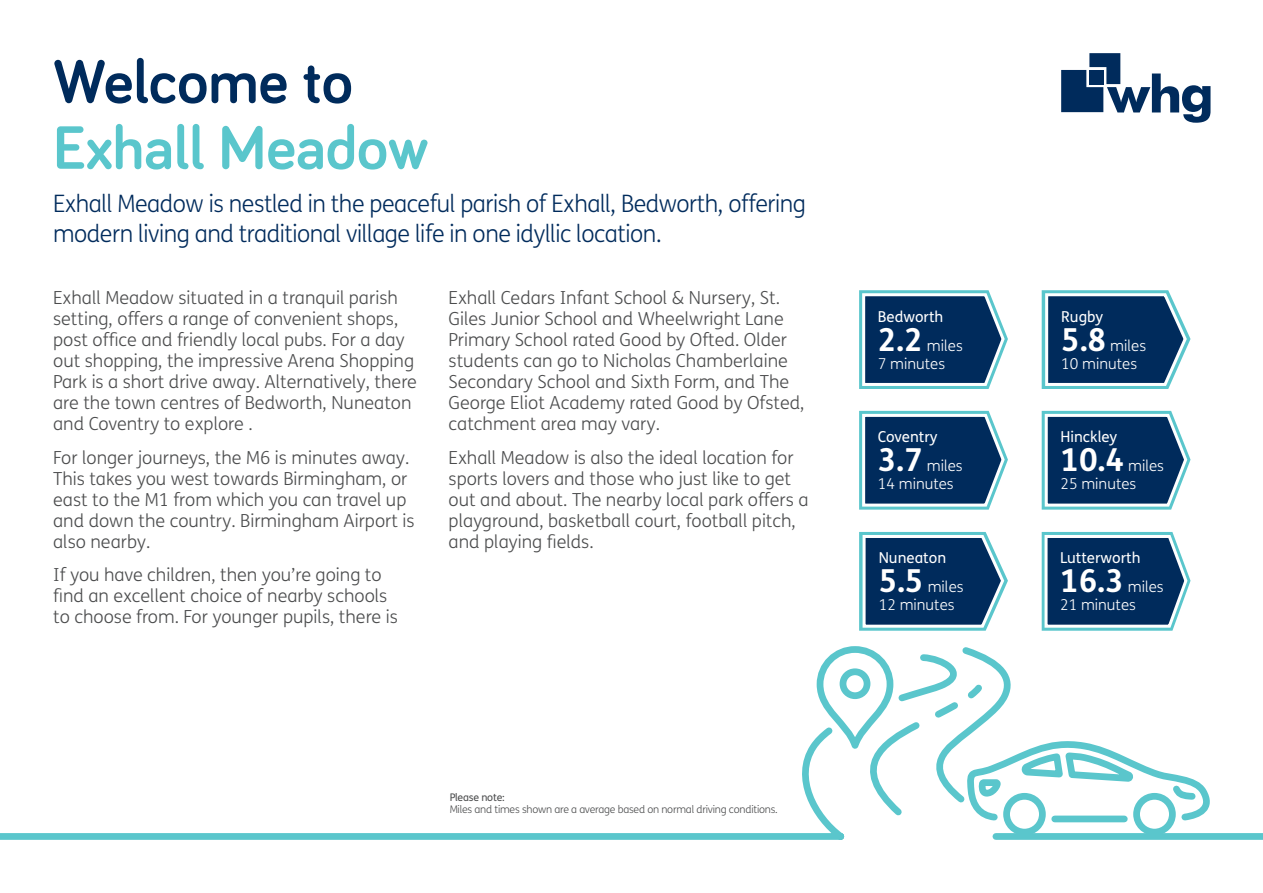
<style>
.page{position:relative;width:1263px;height:893px;background:#fff}
.page>*{position:absolute;margin:0;border:0;box-sizing:border-box;transform-origin:0 0}
.t1{font:700 63px/66px "Bariol";color:#5ac6cc}
.t2{font:300 24px/30px "FS Me";letter-spacing:-.02em;color:#002b5c}
.t3{font:300 18px/21px "FS Me";color:#4b4c4d}
.t4{font:300 15.15px "FS Me";color:#fff}
.t5{font:15.15px "FS Me";color:#fff}
.t6{font:300 15px "FS Me";color:#fff}
.t7{font:300 10.5px "FS Me";letter-spacing:-.02em;color:#4b4c4d}
.t8{font:10.5px "FS Me";letter-spacing:-.02em;color:#4b4c4d}
.s1{color:#002b5c}
.s2{font-weight:700;font-size:31.65px}
</style>
<div class="page">
<svg style="left:1061px;top:53px;width:149px;height:70px"></svg>
<svg style="left:859px;top:290px;width:149px;height:99px;background:#305a7f"></svg>
<svg style="left:1041px;top:290px;width:150px;height:99px;background:#345e83"></svg>
<svg style="left:1041px;top:410px;width:150px;height:100px;background:#345d82"></svg>
<svg style="left:859px;top:410px;width:149px;height:100px;background:#325c81"></svg>
<svg style="left:859px;top:532px;width:149px;height:99px;background:#325d81"></svg>
<svg style="left:1041px;top:532px;width:150px;height:99px;background:#315a80"></svg>
<svg style="left:0;top:646px;width:1263px;height:194px"></svg>
<p class="t1" style="left:53px;top:46px;width:377px"><span class="s1">Welcome to<br></span>Exhall Meadow</p>
<p class="t2" style="left:53px;top:189px;width:754px">Exhall Meadow is nestled in the peaceful parish of Exhall, Bedworth, offering modern living and traditional village life in one idyllic location.</p>
<p class="t3" style="left:53px;top:287px;width:365px">Exhall Meadow situated in a tranquil parish setting, offers a range of convenient shops, post office and friendly local pubs. For a day out shopping, the impressive Arena Shopping Park is a short drive away. Alternatively, there are the town centres of Bedworth, Nuneaton and Coventry to explore .</p>
<p class="t3" style="left:53px;top:447px;width:363px">For longer journeys, the M6 is minutes away.<br>This takes you west towards Birmingham, or east to the M1 from which you can travel up and down the country. Birmingham Airport is also nearby.</p>
<p class="t3" style="left:53px;top:565px;width:346px">If you have children, then you’re going to find an excellent choice of nearby schools to choose from. For younger pupils, there is</p>
<p class="t3" style="left:449px;top:287px;width:357px">Exhall Cedars Infant School &amp; Nursery, St.<br>Giles Junior School and Wheelwright Lane Primary School rated Good by Ofted. Older students can go to Nicholas Chamberlaine Secondary School and Sixth Form, and The George Eliot Academy rated Good by Ofsted, catchment area may vary.</p>
<p class="t3" style="left:449px;top:447px;width:361px">Exhall Meadow is also the ideal location for sports lovers and those who just like to get out and about. The nearby local park offers a playground, basketball court, football pitch, and playing fields.</p>
<p class="t8" style="left:450px;top:791px;width:56px">Please note:</p>
<p class="t7" style="left:450px;top:804px;width:330px">Miles and times shown are a average based on normal driving conditions.</p>
<p class="t5" style="left:878px;top:308px;width:67px">Bedworth</p>
<p class="t4" style="left:878px;top:337px;width:86px"><span class="s2">2.2</span> miles</p>
<p class="t6" style="left:878px;top:355px;width:69px">7 minutes</p>
<p class="t5" style="left:878px;top:428px;width:61px">Coventry</p>
<p class="t4" style="left:878px;top:457px;width:86px"><span class="s2">3.7</span> miles</p>
<p class="t6" style="left:878px;top:475px;width:77px">14 minutes</p>
<p class="t5" style="left:879px;top:549px;width:69px">Nuneaton</p>
<p class="t4" style="left:879px;top:578px;width:86px"><span class="s2">5.5</span> miles</p>
<p class="t6" style="left:879px;top:596px;width:77px">12 minutes</p>
<p class="t5" style="left:1061px;top:308px;width:43px">Rugby</p>
<p class="t4" style="left:1061px;top:337px;width:86px"><span class="s2">5.8</span> miles</p>
<p class="t6" style="left:1061px;top:355px;width:77px">10 minutes</p>
<p class="t5" style="left:1060px;top:428px;width:58px">Hinckley</p>
<p class="t4" style="left:1060px;top:457px;width:105px"><span class="s2">10.4</span> miles</p>
<p class="t6" style="left:1060px;top:475px;width:77px">25 minutes</p>
<p class="t5" style="left:1060px;top:549px;width:82px">Lutterworth</p>
<p class="t4" style="left:1060px;top:578px;width:105px"><span class="s2">16.3</span> miles</p>
<p class="t6" style="left:1060px;top:596px;width:77px">21 minutes</p>
</div>
